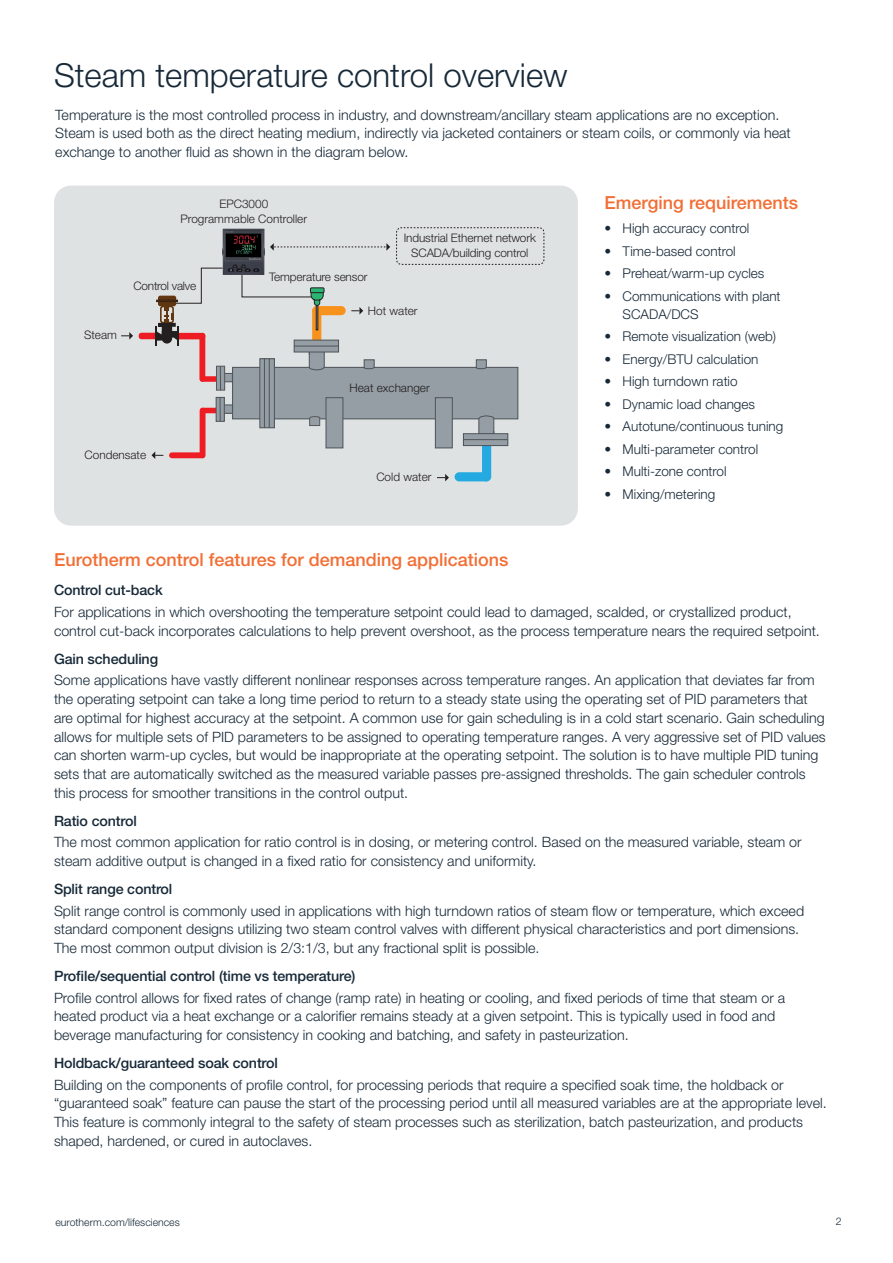
<style>
.page{position:relative;width:893px;height:1263px;background:#fff}
.page>*{position:absolute;margin:0;border:0;box-sizing:border-box;transform-origin:0 0}
.H2_-_Notes{font:300 33px "Helvetica Neue LT Std";color:#172938}
.Orange_Subheads_12_1{font:500 18px "Helvetica Neue LT Std";color:#f26e34}
.Body_9_5_12_5__8{font:300 14.25px/18.8px "Helvetica Neue LT Std";color:#172938}
.Tertiary_Head_9_5_12{font:500 14.25px "Helvetica Neue LT Std";letter-spacing:-.01em;color:#172938}
.t1{font:300 13.5px/18px "Helvetica Neue LT Std";color:#172938}
.t2{font:300 11.7px "Helvetica Neue LT Std";letter-spacing:-.01em;color:#231f20}
.t3{font:300 10.5px "Helvetica Neue LT Std";color:#172938}
</style>
<div class="page">
<div style="left:54px;top:186px;width:524px;height:340px;background:#dfe2e3;border-radius:17px"></div>
<div style="left:455px;top:472px;width:36px;height:9px;background:#24aae1;border-radius:5px"></div>
<div style="left:482px;top:441px;width:9px;height:40px;background:#24aae1;border-radius:5px"></div>
<svg style="left:437px;top:474px;width:12px;height:7px"></svg>
<div style="left:233px;top:367px;width:285px;height:52px;background:#959ea4"></div>
<div style="left:232px;top:367px;width:286px;height:52px;border:1px solid #4d545a"></div>
<div style="left:260px;top:359px;width:14px;height:69px;background:#959ea4"></div>
<div style="left:260px;top:358px;width:15px;height:70px;border:1px solid #4d545a"></div>
<div style="left:224px;top:405px;width:8px;height:8px;background:#959ea4"></div>
<div style="left:224px;top:405px;width:9px;height:9px;border:1px solid #4d545a"></div>
<div style="left:224px;top:373px;width:8px;height:9px;background:#959ea4"></div>
<div style="left:224px;top:373px;width:9px;height:9px;border:1px solid #4d545a"></div>
<hr style="left:264px;top:359px;width:1px;height:69px;background:#4d545a">
<hr style="left:269px;top:359px;width:1px;height:69px;background:#4d545a">
<div style="left:169px;top:452px;width:36px;height:6px;background:#ee1d23;border-radius:3px"></div>
<div style="left:200px;top:408px;width:5px;height:50px;background:#ee1d23;border-radius:3px"></div>
<div style="left:200px;top:408px;width:20px;height:5px;background:#ee1d23;border-radius:3px"></div>
<svg style="left:218px;top:399px;width:5px;height:21px"></svg>
<div style="left:216px;top:397px;width:9px;height:25px;border:1px solid #4d545a"></div>
<svg style="left:220px;top:397px;width:1px;height:24px"></svg>
<div style="left:199px;top:333px;width:6px;height:49px;background:#ee1d23;border-radius:3px"></div>
<div style="left:200px;top:376px;width:20px;height:6px;background:#ee1d23;border-radius:3px"></div>
<div style="left:216px;top:366px;width:9px;height:24px;background:#959ea4"></div>
<div style="left:216px;top:366px;width:9px;height:24px;border:1px solid #57585a"></div>
<svg style="left:121px;top:332px;width:12px;height:8px"></svg>
<div style="left:326px;top:398px;width:17px;height:50px;background:#959ea4"></div>
<div style="left:326px;top:397px;width:17px;height:51px;border:1px solid #4d545a"></div>
<div style="left:435px;top:398px;width:17px;height:50px;background:#959ea4"></div>
<div style="left:435px;top:397px;width:18px;height:51px;border:1px solid #4d545a"></div>
<svg style="left:309px;top:416px;width:11px;height:10px"></svg>
<svg style="left:364px;top:359px;width:11px;height:10px"></svg>
<svg style="left:476px;top:359px;width:11px;height:10px"></svg>
<svg style="left:309px;top:352px;width:16px;height:18px"></svg>
<div style="left:294px;top:340px;width:45px;height:12px;background:#959ea4"></div>
<div style="left:294px;top:340px;width:45px;height:12px;border:1px solid #4d545a"></div>
<hr style="left:294px;top:346px;width:45px;height:1px;background:#4d545a">
<svg style="left:351px;top:307px;width:12px;height:8px"></svg>
<img style="left:222px;top:228px;width:43px;height:39px">
<div style="left:312px;top:306px;width:34px;height:9px;background:#f7931d;border-radius:5px"></div>
<div style="left:310px;top:288px;width:14px;height:5px;border:1px solid #231f20"></div>
<svg style="left:478px;top:416px;width:16px;height:17px"></svg>
<div style="left:463px;top:434px;width:45px;height:12px;background:#959ea4"></div>
<div style="left:463px;top:433px;width:45px;height:13px;border:1px solid #4d545a"></div>
<hr style="left:463px;top:439px;width:45px;height:1px;background:#4d545a">
<svg style="left:220px;top:366px;width:1px;height:24px"></svg>
<svg style="left:152px;top:451px;width:11px;height:8px"></svg>
<div style="left:396px;top:227px;width:148px;height:38px;border:1px dashed #231f20;border-radius:5px"></div>
<hr style="left:155px;top:326px;width:2px;height:20px;background:#231f20">
<hr style="left:177px;top:326px;width:2px;height:20px;background:#231f20">
<svg style="left:139px;top:267px;width:184px;height:74px"></svg>
<svg style="left:270px;top:243px;width:120px;height:8px"></svg>
<div style="left:162px;top:327px;width:10px;height:17px;background:#231f20;border-radius:5px"></div>
<p class="H2_-_Notes" style="left:54px;top:55px;width:515px">Steam temperature control overview</p>
<p class="Body_9_5_12_5__8" style="left:55px;top:105px;width:737px">Temperature is the most controlled process in industry, and downstream/ancillary steam applications are no exception.<br>Steam is used both as the direct heating medium, indirectly via jacketed containers or steam coils, or commonly via heat exchange to another fluid as shown in the diagram below.</p>
<p class="t2" style="left:219px;top:197px;width:50px">EPC3000</p>
<p class="t2" style="left:180px;top:212px;width:128px">Programmable Controller</p>
<p class="t2" style="left:134px;top:278px;width:64px">Control valve</p>
<p class="t2" style="left:269px;top:270px;width:100px">Temperature sensor</p>
<p class="t2" style="left:404px;top:231px;width:134px">Industrial Ethernet network</p>
<p class="t2" style="left:411px;top:246px;width:119px">SCADA/building control</p>
<p class="t2" style="left:84px;top:328px;width:34px">Steam</p>
<p class="t2" style="left:85px;top:448px;width:63px">Condensate</p>
<p class="t2" style="left:368px;top:303px;width:51px">Hot water</p>
<p class="t2" style="left:350px;top:381px;width:82px">Heat exchanger</p>
<p class="t2" style="left:376px;top:470px;width:57px">Cold water</p>
<p class="Orange_Subheads_12_1" style="left:605px;top:192px;width:195px">Emerging requirements</p>
<p class="t1" style="left:605px;top:219px;width:146px">• High accuracy control</p>
<p class="t1" style="left:605px;top:241px;width:133px">• Time-based control</p>
<p class="t1" style="left:605px;top:264px;width:161px">• Preheat/warm-up cycles</p>
<p class="t1" style="left:623px;top:286px;width:160px;text-indent:-18px">• Communications with plant<br>SCADA/DCS</p>
<p class="t1" style="left:605px;top:327px;width:173px">• Remote visualization (web)</p>
<p class="t1" style="left:605px;top:349px;width:155px">• Energy/BTU calculation</p>
<p class="t1" style="left:605px;top:372px;width:135px">• High turndown ratio</p>
<p class="t1" style="left:605px;top:394px;width:152px">• Dynamic load changes</p>
<p class="t1" style="left:605px;top:417px;width:180px">• Autotune/continuous tuning</p>
<p class="t1" style="left:605px;top:439px;width:155px">• Multi-parameter control</p>
<p class="t1" style="left:605px;top:462px;width:124px">• Multi-zone control</p>
<p class="t1" style="left:605px;top:484px;width:112px">• Mixing/metering</p>
<p class="Orange_Subheads_12_1" style="left:54px;top:549px;width:456px">Eurotherm control features for demanding applications</p>
<p class="Tertiary_Head_9_5_12" style="left:54px;top:582px;width:110px">Control cut-back</p>
<p class="Body_9_5_12_5__8" style="left:54px;top:602px;width:767px">For applications in which overshooting the temperature setpoint could lead to damaged, scalded, or crystallized product, control cut-back incorporates calculations to help prevent overshoot, as the process temperature nears the required setpoint.</p>
<p class="Tertiary_Head_9_5_12" style="left:54px;top:650px;width:106px">Gain scheduling</p>
<p class="Body_9_5_12_5__8" style="left:54px;top:670px;width:773px">Some applications have vastly different nonlinear responses across temperature ranges. An application that deviates far from the operating setpoint can take a long time period to return to a steady state using the operating set of PID parameters that are optimal for highest accuracy at the setpoint. A common use for gain scheduling is in a cold start scenario. Gain scheduling allows for multiple sets of PID parameters to be assigned to operating temperature ranges. A very aggressive set of PID values can shorten warm-up cycles, but would be inappropriate at the operating setpoint. The solution is to have multiple PID tuning sets that are automatically switched as the measured variable passes pre-assigned thresholds. The gain scheduler controls this process for smoother transitions in the control output.</p>
<p class="Tertiary_Head_9_5_12" style="left:54px;top:812px;width:84px">Ratio control</p>
<p class="Body_9_5_12_5__8" style="left:54px;top:832px;width:749px">The most common application for ratio control is in dosing, or metering control. Based on the measured variable, steam or steam additive output is changed in a fixed ratio for consistency and uniformity.</p>
<p class="Tertiary_Head_9_5_12" style="left:54px;top:880px;width:120px">Split range control</p>
<p class="Body_9_5_12_5__8" style="left:54px;top:901px;width:752px">Split range control is commonly used in applications with high turndown ratios of steam flow or temperature, which exceed standard component designs utilizing two steam control valves with different physical characteristics and port dimensions.<br>The most common output division is 2/3:1/3, but any fractional split is possible.</p>
<p class="Tertiary_Head_9_5_12" style="left:54px;top:967px;width:303px">Profile/sequential control (time vs temperature)</p>
<p class="Body_9_5_12_5__8" style="left:54px;top:988px;width:733px">Profile control allows for fixed rates of change (ramp rate) in heating or cooling, and fixed periods of time that steam or a heated product via a heat exchange or a calorifier remains steady at a given setpoint. This is typically used in food and beverage manufacturing for consistency in cooking and batching, and safety in pasteurization.</p>
<p class="Tertiary_Head_9_5_12" style="left:54px;top:1054px;width:225px">Holdback/guaranteed soak control</p>
<p class="Body_9_5_12_5__8" style="left:54px;top:1075px;width:774px">Building on the components of profile control, for processing periods that require a specified soak time, the holdback or “guaranteed soak” feature can pause the start of the processing period until all measured variables are at the appropriate level.<br>This feature is commonly integral to the safety of steam processes such as sterilization, batch pasteurization, and products shaped, hardened, or cured in autoclaves.</p>
<p class="t3" style="left:55px;top:1216px;width:126px">eurotherm.com/lifesciences</p>
<p class="t3" style="left:836px;top:1214px;width:7px">2</p>
</div>
